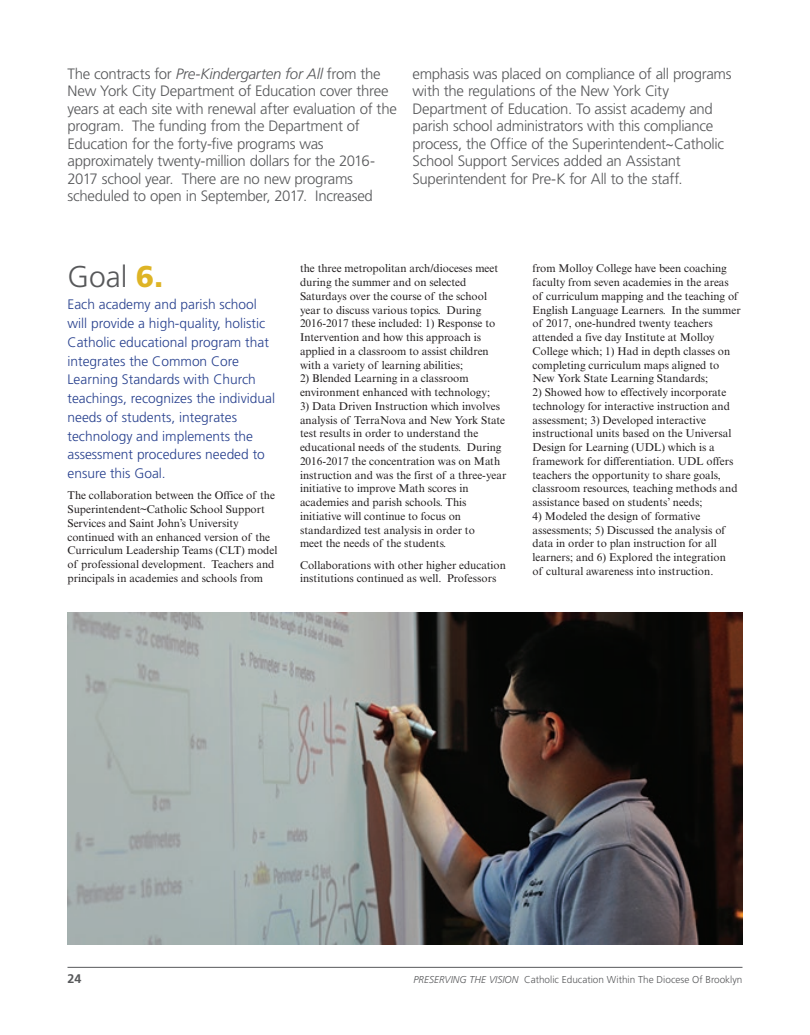
<style>
.page{position:relative;width:810px;height:1035px;background:#fff}
.page>*{position:absolute;margin:0;border:0;box-sizing:border-box;transform-origin:0 0}
.t1{font:300 30px "Frutiger LT Std";color:#57585a}
.t2{font:300 15px/17.5px "Frutiger LT Std";letter-spacing:-.02em;color:#57585a}
.t3{font:300 13.75px/18.8px "Frutiger LT Std";color:#27408e}
.t4{font:700 12.5px "Frutiger LT Std";color:#57585a}
.t5{font:11.25px/13.8px "Times New Roman MT Std";color:#231f20}
.t6{font:300 10px "Frutiger LT Std";color:#57585a}
.s1{font-style:italic}
.s2{font-weight:900;color:#deb425}
</style>
<div class="page">
<hr style="left:68px;top:967px;width:674px;height:1px;background:#57585a">
<img style="left:68px;top:612px;width:674px;height:333px">
<p class="t2" style="left:68px;top:65px;width:331px">The contracts for <span class="s1">Pre-Kindergarten for All</span> from the New York City Department of Education cover three years at each site with renewal after evaluation of the program. The funding from the Department of Education for the forty-five programs was approximately twenty-million dollars for the 2016- 2017 school year. There are no new programs scheduled to open in September, 2017. Increased</p>
<p class="t2" style="left:412px;top:65px;width:321px">emphasis was placed on compliance of all programs with the regulations of the New York City Department of Education. To assist academy and parish school administrators with this compliance process, the Office of the Superintendent~Catholic School Support Services added an Assistant Superintendent for Pre-K for All to the staff.</p>
<h1 class="t1" style="left:68px;top:260px;width:97px">Goal <span class="s2">6.</span></h1>
<p class="t3" style="left:68px;top:295px;width:209px">Each academy and parish school will provide a high-quality, holistic<br>Catholic educational program that integrates the Common Core<br>Learning Standards with Church teachings, recognizes the individual needs of students, integrates technology and implements the assessment procedures needed to ensure this Goal.</p>
<p class="t5" style="left:68px;top:489px;width:212px">The collaboration between the Office of the Superintendent~Catholic School Support Services and Saint John’s University continued with an enhanced version of the Curriculum Leadership Teams (CLT) model of professional development. Teachers and principals in academies and schools from</p>
<p class="t5" style="left:300px;top:262px;width:200px">the three metropolitan arch/dioceses meet during the summer and on selected Saturdays over the course of the school year to discuss various topics. During 2016-2017 these included: 1) Response to Intervention and how this approach is applied in a classroom to assist children with a variety of learning abilities;</p>
<p class="t5" style="left:300px;top:372px;width:192px">2) Blended Learning in a classroom environment enhanced with technology;</p>
<p class="t5" style="left:300px;top:399px;width:208px">3) Data Driven Instruction which involves analysis of TerraNova and New York State test results in order to understand the educational needs of the students. During 2016-2017 the concentration was on Math instruction and was the first of a three-year initiative to improve Math scores in academies and parish schools. This initiative will continue to focus on standardized test analysis in order to<br>meet the needs of the students.</p>
<p class="t5" style="left:300px;top:558px;width:207px">Collaborations with other higher education institutions continued as well. Professors</p>
<p class="t5" style="left:533px;top:262px;width:210px">from Molloy College have been coaching faculty from seven academies in the areas of curriculum mapping and the teaching of English Language Learners. In the summer of 2017, one-hundred twenty teachers attended a five day Institute at Molloy College which; 1) Had in depth classes on completing curriculum maps aligned to New York State Learning Standards;</p>
<p class="t5" style="left:533px;top:385px;width:207px">2) Showed how to effectively incorporate technology for interactive instruction and assessment; 3) Developed interactive instructional units based on the Universal Design for Learning (UDL) which is a framework for differentiation. UDL offers teachers the opportunity to share goals, classroom resources, teaching methods and assistance based on students’ needs;</p>
<p class="t5" style="left:533px;top:509px;width:195px">4) Modeled the design of formative assessments; 5) Discussed the analysis of data in order to plan instruction for all learners; and 6) Explored the integration of cultural awareness into instruction.</p>
<p class="t4" style="left:68px;top:971px;width:15px">24</p>
<p class="t6" style="left:414px;top:973px;width:330px"><span class="s1">PRESERVING THE VISION</span> Catholic Education Within The Diocese Of Brooklyn</p>
</div>
